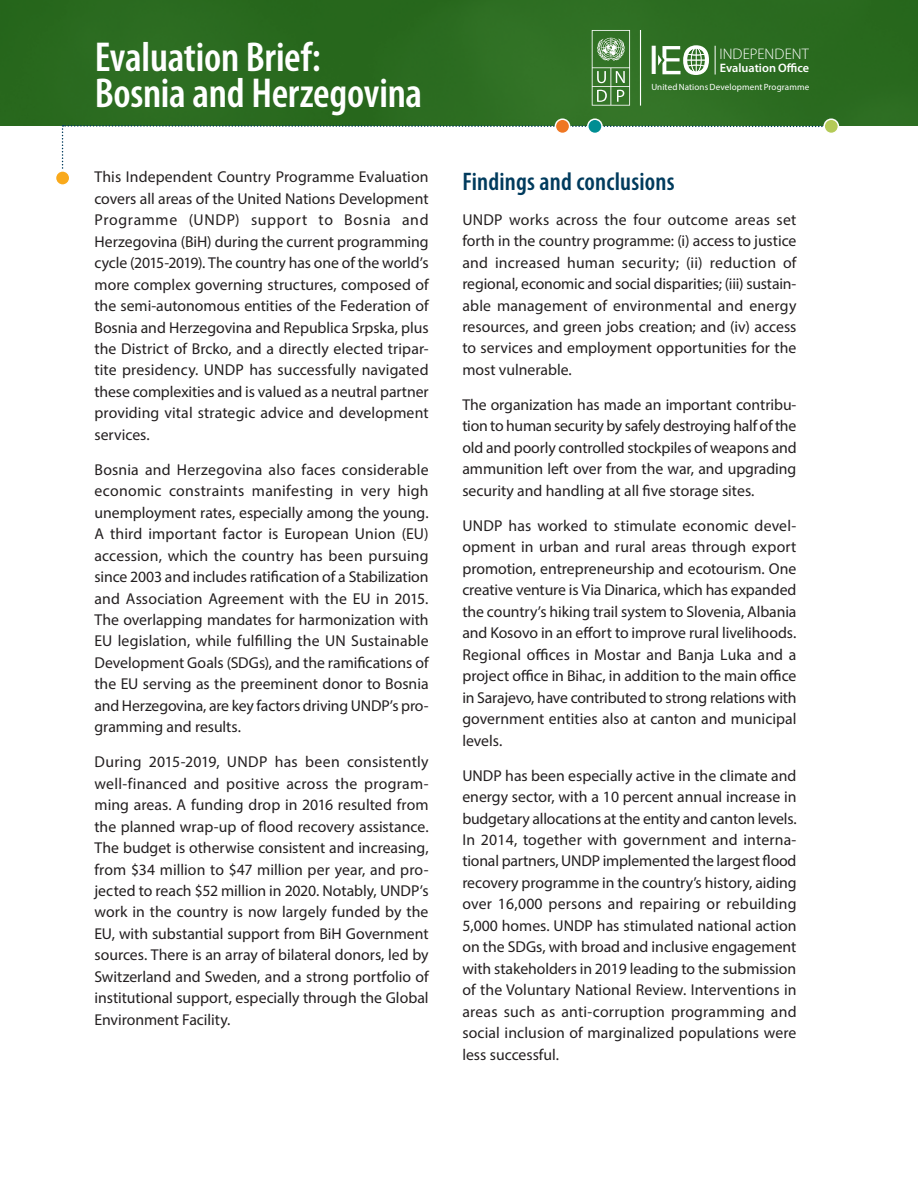
<style>
.page{position:relative;width:918px;height:1188px;background:#fff}
.page>*{position:absolute;margin:0;border:0;box-sizing:border-box;transform-origin:0 0}
.Title-Evaluation_Bri{font:600 condensed 42px/36px "Myriad Pro";letter-spacing:-.005em;color:#fff}
.t1{font:39.15px "Univers LT Std";color:#fff}
.Title-_Level_2{font:600 condensed 25.5px "Myriad Pro";letter-spacing:.01em;color:#003b5d}
.Body_Text{font:15.75px/21.5px "Myriad Pro";color:#231f20;text-align:justify}
.t2{font:300 15.3px "Myriad Pro";letter-spacing:.005em;color:#fff}
.t3{font:600 12.3px "Myriad Pro";color:#fff}
.t4{font:9px "Myriad Pro";letter-spacing:.01em;color:#fff}
</style>
<div class="page">
<div style="left:0;top:0;width:918px;height:125px;background:#2b6b20"></div>
<svg style="left:62px;top:124px;width:761px;height:45px"></svg>
<div style="left:824px;top:119px;width:14px;height:14px;background:#b4ca57;border-radius:50%"></div>
<div style="left:823px;top:118px;width:16px;height:16px;border:2px solid #fff;border-radius:50%"></div>
<div style="left:555px;top:119px;width:15px;height:14px;background:#ef7723;border-radius:50%"></div>
<div style="left:555px;top:118px;width:15px;height:16px;border:2px solid #fff;border-radius:50%"></div>
<div style="left:588px;top:119px;width:14px;height:15px;background:#008e93;border-radius:50%"></div>
<div style="left:587px;top:118px;width:16px;height:16px;border:2px solid #fff;border-radius:50%"></div>
<div style="left:56px;top:171px;width:14px;height:14px;background:#f9a91b;border-radius:50%"></div>
<div style="left:55px;top:170px;width:15px;height:16px;border:2px solid #fff;border-radius:50%"></div>
<svg style="left:658px;top:45px;width:51px;height:30px"></svg>
<svg style="left:715px;top:46px;width:1px;height:29px"></svg>
<hr style="left:640px;top:30px;width:1px;height:76px;background:#fff">
<svg style="left:592px;top:30px;width:38px;height:76px"></svg>
<p class="Title-Evaluation_Bri" style="left:95px;top:40px;width:329px">Evaluation Brief:<br>Bosnia and Herzegovina</p>
<p class="Body_Text" style="left:94px;top:166px;width:336px">This Independent Country Programme Evaluation covers all areas of the United Nations Development Programme (UNDP) support to Bosnia and Herzegovina (BiH) during the current programming cycle (2015-2019). The country has one of the world’s more complex governing structures, composed of the semi-autonomous entities of the Federation of Bosnia and Herzegovina and Republica Srpska, plus the District of Brcko, and a directly elected tripar&shy;tite presidency. UNDP has successfully navigated these complexities and is valued as a neutral partner providing vital strategic advice and development services.</p>
<p class="Body_Text" style="left:94px;top:459px;width:336px">Bosnia and Herzegovina also faces considerable economic constraints manifesting in very high unemployment rates, especially among the young.<br>A third important factor is European Union (EU) accession, which the country has been pursuing since 2003 and includes ratification of a Stabilization and Association Agreement with the EU in 2015.<br>The overlapping mandates for harmonization with EU legislation, while fulfilling the UN Sustainable Development Goals (SDGs), and the ramifications of the EU serving as the preeminent donor to Bosnia and Herzegovina, are key factors driving UNDP’s pro&shy;gramming and results.</p>
<p class="Body_Text" style="left:94px;top:751px;width:336px">During 2015-2019, UNDP has been consistently well-financed and positive across the program&shy;ming areas. A funding drop in 2016 resulted from the planned wrap-up of flood recovery assistance.<br>The budget is otherwise consistent and increasing, from $34 million to $47 million per year, and pro&shy;jected to reach $52 million in 2020. Notably, UNDP’s work in the country is now largely funded by the EU, with substantial support from BiH Government sources. There is an array of bilateral donors, led by Switzerland and Sweden, and a strong portfolio of institutional support, especially through the Global Environment Facility.</p>
<p class="t1" style="left:649px;top:37px;width:12px">I</p>
<p class="t2" style="left:719px;top:45px;width:91px">INDEPENDENT</p>
<p class="t3" style="left:720px;top:61px;width:91px">Evaluation Office</p>
<p class="t4" style="left:651px;top:81px;width:159px">United Nations Development Programme</p>
<p class="Title-_Level_2" style="left:462px;top:167px;width:214px">Findings and conclusions</p>
<p class="Body_Text" style="left:462px;top:208px;width:336px">UNDP works across the four outcome areas set forth in the country programme: (i) access to justice and increased human security; (ii) reduction of regional, economic and social disparities; (iii) sustain&shy;able management of environmental and energy resources, and green jobs creation; and (iv) access to services and employment opportunities for the most vulnerable.</p>
<p class="Body_Text" style="left:462px;top:394px;width:336px">The organization has made an important contribu&shy;tion to human security by safely destroying half of the old and poorly controlled stockpiles of weapons and ammunition left over from the war, and upgrading security and handling at all five storage sites.</p>
<p class="Body_Text" style="left:462px;top:515px;width:336px">UNDP has worked to stimulate economic devel&shy;opment in urban and rural areas through export promotion, entrepreneurship and ecotourism. One creative venture is Via Dinarica, which has expanded the country’s hiking trail system to Slovenia, Albania and Kosovo in an effort to improve rural livelihoods.<br>Regional offices in Mostar and Banja Luka and a project office in Bihac, in addition to the main office in Sarajevo, have contributed to strong relations with government entities also at canton and municipal levels.</p>
<p class="Body_Text" style="left:462px;top:764px;width:336px">UNDP has been especially active in the climate and energy sector, with a 10 percent annual increase in budgetary allocations at the entity and canton levels.<br>In 2014, together with government and interna&shy;tional partners, UNDP implemented the largest flood recovery programme in the country’s history, aiding over 16,000 persons and repairing or rebuilding 5,000 homes. UNDP has stimulated national action on the SDGs, with broad and inclusive engagement with stakeholders in 2019 leading to the submission of the Voluntary National Review. Interventions in areas such as anti-corruption programming and social inclusion of marginalized populations were less successful.</p>
</div>
